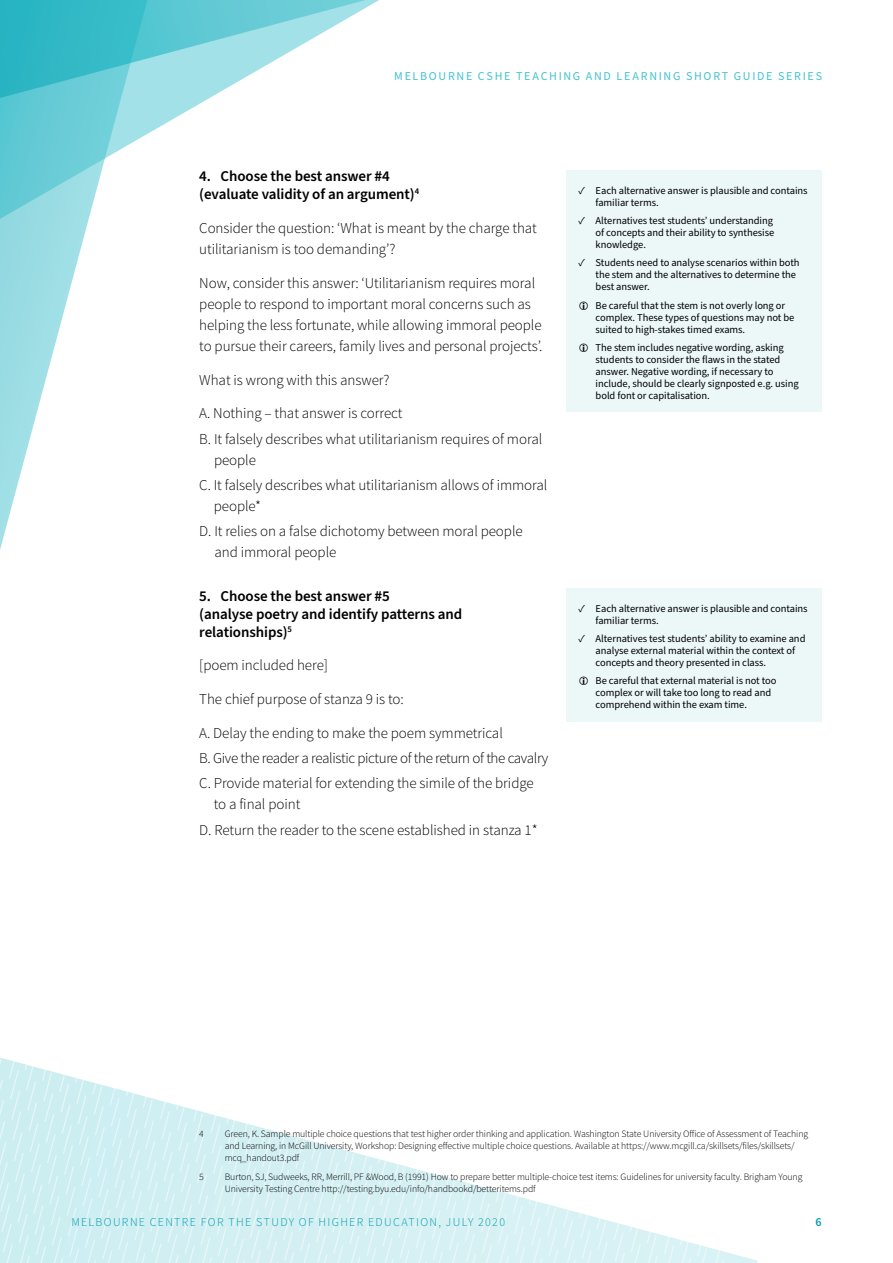
<style>
.page{position:relative;width:893px;height:1263px;background:#fff}
.page>*{position:absolute;margin:0;border:0;box-sizing:border-box;transform-origin:0 0}
.t1{font:300 15px/25.2px "Source Sans Pro";letter-spacing:-.005em;color:#000}
.t2{font:600 15px/18px "Source Sans Pro";letter-spacing:-.005em;color:#000}
.t3{font:300 12px "Source Sans Pro";letter-spacing:.11em;color:#009cae}
.t4{font:12px "Source Sans Pro";letter-spacing:.14em;color:#44c3cf}
.t5{font:600 12px "Source Sans Pro";color:#009cae}
.t6{font:10.5px/12px "Source Sans Pro";letter-spacing:-.005em;color:#000}
.t7{font:300 9.75px/12px "Source Sans Pro";letter-spacing:-.01em;color:#000}
</style>
<div class="page">
<svg style="left:0;top:1057px;width:725px;height:206px"></svg>
<svg style="left:0;top:114px;width:165px;height:436px"></svg>
<svg style="left:0;top:0;width:366px;height:114px"></svg>
<div style="left:566px;top:170px;width:255px;height:242px;background:#ecf7f7"></div>
<div style="left:566px;top:588px;width:255px;height:133px;background:#ecf7f7"></div>
<p class="t4" style="left:394px;top:68px;width:429px">MELBOURNE CSHE TEACHING AND LEARNING SHORT GUIDE SERIES</p>
<h1 class="t2" style="left:199px;top:168px;width:221px">4. Choose the best answer #4 (evaluate validity of an argument)<sup>4</sup></h1>
<h1 class="t1" style="left:199px;top:218px;width:339px;line-height:21px">Consider the question: ‘What is meant by the charge that utilitarianism is too demanding’?</h1>
<h1 class="t1" style="left:199px;top:272px;width:345px;line-height:21px">Now, consider this answer: ‘Utilitarianism requires moral people to respond to important moral concerns such as helping the less fortunate, while allowing immoral people to pursue their careers, family lives and personal projects’.</h1>
<h1 class="t1" style="left:199px;top:367px;width:192px">What is wrong with this answer?</h1>
<h1 class="t1" style="left:199px;top:401px;width:345px">A. Nothing – that answer is correct<br>B. It falsely describes what utilitarianism requires of moral</h1>
<h1 class="t1" style="left:199px;top:447px;width:350px;text-indent:15px">people<br>C. It falsely describes what utilitarianism allows of immoral</h1>
<h1 class="t1" style="left:199px;top:493px;width:325px;text-indent:15px">people*<br>D. It relies on a false dichotomy between moral people</h1>
<h1 class="t1" style="left:214px;top:540px;width:123px">and immoral people</h1>
<h1 class="t2" style="left:199px;top:587px;width:265px">5. Choose the best answer #5<br>(analyse poetry and identify patterns and relationships)<sup>5</sup></h1>
<h1 class="t1" style="left:199px;top:653px;width:130px">[poem included here]</h1>
<h1 class="t1" style="left:199px;top:687px;width:206px">The chief purpose of stanza 9 is to:</h1>
<h1 class="t1" style="left:199px;top:720px;width:351px">A. Delay the ending to make the poem symmetrical<br>B. Give the reader a realistic picture of the return of the cavalry<br>C. Provide material for extending the simile of the bridge</h1>
<h1 class="t1" style="left:199px;top:792px;width:340px;text-indent:15px">to a final point<br>D. Return the reader to the scene established in stanza 1*</h1>
<p class="t6" style="left:596px;top:184px;width:213px;text-indent:-17px">✓ Each alternative answer is plausible and contains familiar terms.</p>
<p class="t6" style="left:596px;top:215px;width:180px;text-align:justify;text-indent:-17px">✓ Alternatives test students’ understanding of concepts and their ability to synthesise knowledge.</p>
<p class="t6" style="left:596px;top:257px;width:206px;text-indent:-17px">✓ Students need to analyse scenarios within both the stem and the alternatives to determine the best answer.</p>
<p class="t6" style="left:596px;top:300px;width:200px">Be careful that the stem is not overly long or complex. These types of questions may not be suited to high-stakes timed exams.</p>
<p class="t6" style="left:596px;top:342px;width:205px">The stem includes negative wording, asking students to consider the flaws in the stated answer. Negative wording, if necessary to include, should be clearly signposted e.g. using bold font or capitalisation.</p>
<p class="t6" style="left:596px;top:602px;width:213px;text-indent:-17px">✓ Each alternative answer is plausible and contains familiar terms.</p>
<p class="t6" style="left:596px;top:633px;width:211px;text-indent:-17px">✓ Alternatives test students’ ability to examine and analyse external material within the context of concepts and theory presented in class.</p>
<p class="t6" style="left:596px;top:675px;width:182px">Be careful that external material is not too complex or will take too long to read and comprehend within the exam time.</p>
<p class="t7" style="left:199px;top:1128px;width:6px">4</p>
<p class="t7" style="left:225px;top:1128px;width:585px">Green, K. Sample multiple choice questions that test higher order thinking and application. Washington State University Office of Assessment of Teaching and Learning, in McGill University, Workshop: Designing effective multiple choice questions. Available at https://www.mcgill.ca/skillsets/files/skillsets/ mcq_handout3.pdf</p>
<p class="t7" style="left:199px;top:1170px;width:6px">5</p>
<p class="t7" style="left:225px;top:1170px;width:579px">Burton, SJ, Sudweeks, RR, Merrill, PF &amp;Wood, B (1991) How to prepare better multiple-choice test items: Guidelines for university faculty. Brigham Young<br>University Testing Centre http://testing.byu.edu/info/handbookd/betteritems.pdf</p>
<p class="t3" style="left:71px;top:1215px;width:435px">MELBOURNE CENTRE FOR THE STUDY OF HIGHER EDUCATION, JULY 2020</p>
<p class="t5" style="left:815px;top:1214px;width:8px">6</p>
</div>
